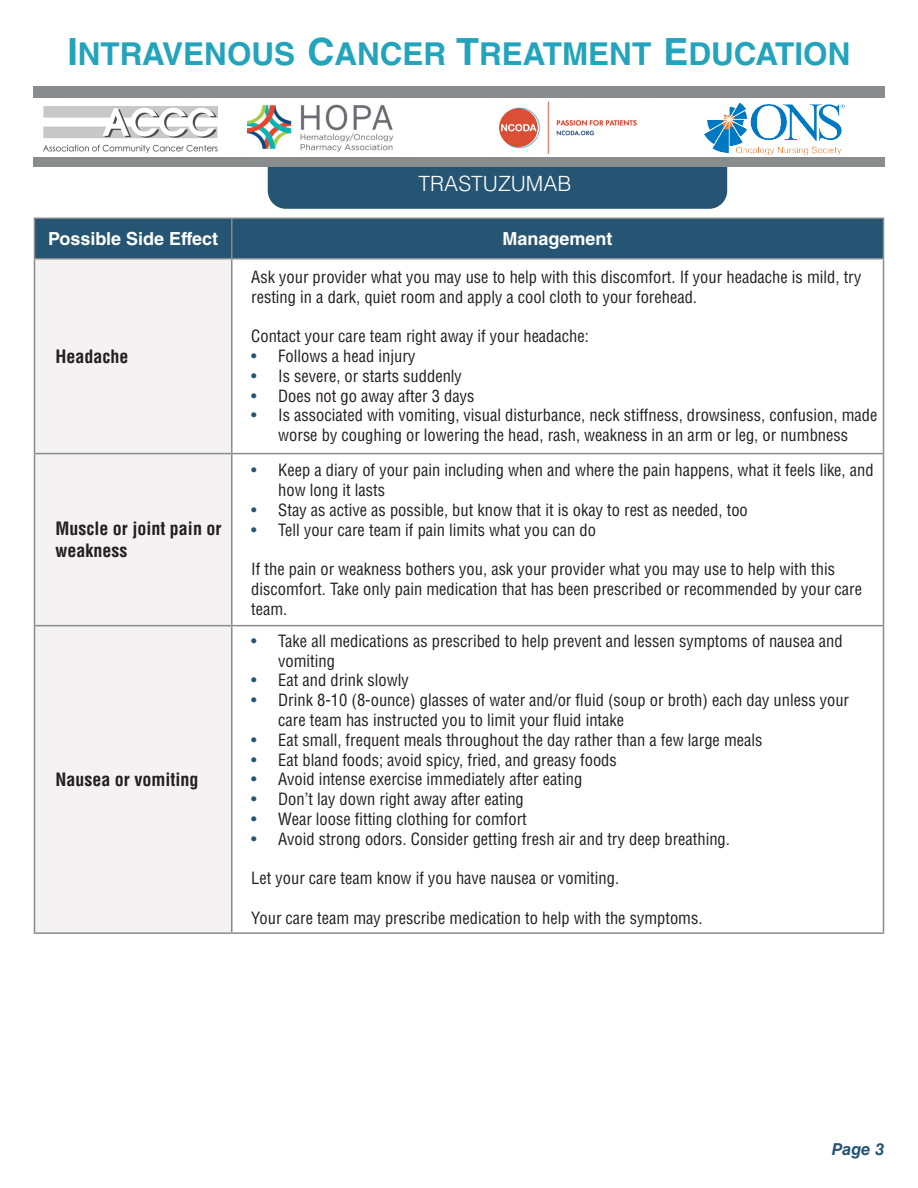
<style>
.page{position:relative;width:918px;height:1188px;background:#fff}
.page>*{position:absolute;margin:0;border:0;box-sizing:border-box;transform-origin:0 0}
.t1{font:700 31.5px "Helvetica LT Std";color:#23a4bc}
.t2{font:300 21px "Helvetica LT Std";color:#fff}
.table_bold_text{font:700 condensed 18px/21.6px "Helvetica LT Std";color:#231f20}
.table_column_head{font:700 18px "Helvetica LT Std";color:#fff}
.table_Roman_text{font:condensed 16.5px/19.8px "Helvetica LT Std";color:#231f20}
.t3{font:italic 700 16.5px "Helvetica LT Std";color:#255572}
.s1{font-size:37.5px}
.s2{color:#255572}
</style>
<div class="page">
<div style="left:268px;top:139px;width:459px;height:70px;background:#255572;border-radius:18px"></div>
<div style="left:34px;top:87px;width:850px;height:80px;background:#888c8d"></div>
<div style="left:35px;top:219px;width:848px;height:39px;background:#255572"></div>
<div style="left:35px;top:260px;width:196px;height:672px;background:#f5f2f3"></div>
<hr style="left:231px;top:219px;width:1px;height:39px;background:#8a8b8d">
<hr style="left:231px;top:260px;width:1px;height:193px;background:#8a8b8d">
<hr style="left:231px;top:454px;width:1px;height:171px;background:#8a8b8d">
<hr style="left:231px;top:626px;width:1px;height:306px;background:#8a8b8d">
<hr style="left:34px;top:260px;width:1px;height:193px;background:#8a8b8d">
<hr style="left:34px;top:454px;width:1px;height:171px;background:#8a8b8d">
<hr style="left:34px;top:626px;width:1px;height:306px;background:#8a8b8d">
<hr style="left:883px;top:260px;width:1px;height:193px;background:#8a8b8d">
<hr style="left:883px;top:454px;width:1px;height:171px;background:#8a8b8d">
<hr style="left:883px;top:626px;width:1px;height:306px;background:#8a8b8d">
<hr style="left:34px;top:932px;width:198px;height:2px;background:#8a8b8d">
<hr style="left:232px;top:932px;width:652px;height:2px;background:#8a8b8d">
<hr style="left:34px;top:218px;width:198px;height:1px;background:#8a8b8d">
<hr style="left:34px;top:219px;width:1px;height:39px;background:#8a8b8d">
<hr style="left:232px;top:218px;width:652px;height:1px;background:#8a8b8d">
<hr style="left:883px;top:219px;width:1px;height:39px;background:#8a8b8d">
<hr style="left:34px;top:258px;width:198px;height:2px;background:#8a8b8d">
<hr style="left:232px;top:258px;width:652px;height:2px;background:#8a8b8d">
<hr style="left:34px;top:453px;width:198px;height:1px;background:#8a8b8d">
<hr style="left:232px;top:453px;width:652px;height:1px;background:#8a8b8d">
<hr style="left:34px;top:625px;width:198px;height:1px;background:#8a8b8d">
<hr style="left:232px;top:625px;width:652px;height:1px;background:#8a8b8d">
<div style="left:18px;top:98px;width:866px;height:59px;background:#fff"></div>
<img style="left:248px;top:104px;width:146px;height:48px">
<img style="left:704px;top:102px;width:140px;height:53px">
<img style="left:44px;top:107px;width:174px;height:45px">
<img style="left:499px;top:101px;width:138px;height:53px">
<h1 class="t1" style="left:67px;top:35px;width:785px"><span class="s1">I</span>NTRAVENOUS <span class="s1">C</span>ANCER <span class="s1">T</span>REATMENT <span class="s1">E</span>DUCATION</h1>
<p class="t2" style="left:419px;top:170px;width:154px">TRASTUZUMAB</p>
<p class="table_column_head" style="left:48px;top:228px;width:172px">Possible Side Effect</p>
<p class="table_column_head" style="left:503px;top:228px;width:112px">Management</p>
<p class="table_bold_text" style="left:56px;top:345px;width:74px">Headache</p>
<p class="table_bold_text" style="left:56px;top:518px;width:167px">Muscle or joint pain or weakness</p>
<p class="table_bold_text" style="left:56px;top:768px;width:144px">Nausea or vomiting</p>
<p class="table_Roman_text" style="left:251px;top:267px;width:612px">Ask your provider what you may use to help with this discomfort. If your headache is mild, try resting in a dark, quiet room and apply a cool cloth to your forehead.</p>
<p class="table_Roman_text" style="left:251px;top:326px;width:339px">Contact your care team right away if your headache:</p>
<p class="table_Roman_text" style="left:251px;top:346px;width:166px"><span class="s2">•</span> Follows a head injury</p>
<p class="table_Roman_text" style="left:251px;top:366px;width:212px"><span class="s2">•</span> Is severe, or starts suddenly</p>
<p class="table_Roman_text" style="left:251px;top:386px;width:225px"><span class="s2">•</span> Does not go away after 3 days</p>
<p class="table_Roman_text" style="left:251px;top:405px;width:628px;text-align:center"><span class="s2">•</span> Is associated with vomiting, visual disturbance, neck stiffness, drowsiness, confusion, made worse by coughing or lowering the head, rash, weakness in an arm or leg, or numbness</p>
<p class="table_Roman_text" style="left:278px;top:460px;width:597px;text-indent:-27px"><span class="s2">•</span> Keep a diary of your pain including when and where the pain happens, what it feels like, and how long it lasts</p>
<p class="table_Roman_text" style="left:251px;top:500px;width:498px"><span class="s2">•</span> Stay as active as possible, but know that it is okay to rest as needed, too</p>
<p class="table_Roman_text" style="left:251px;top:520px;width:346px"><span class="s2">•</span> Tell your care team if pain limits what you can do</p>
<p class="table_Roman_text" style="left:251px;top:559px;width:612px">If the pain or weakness bothers you, ask your provider what you may use to help with this discomfort. Take only pain medication that has been prescribed or recommended by your care team.</p>
<p class="table_Roman_text" style="left:278px;top:631px;width:566px;text-indent:-27px"><span class="s2">•</span> Take all medications as prescribed to help prevent and lessen symptoms of nausea and vomiting</p>
<p class="table_Roman_text" style="left:251px;top:670px;width:159px"><span class="s2">•</span> Eat and drink slowly</p>
<p class="table_Roman_text" style="left:278px;top:690px;width:572px;text-indent:-27px"><span class="s2">•</span> Drink 8-10 (8-ounce) glasses of water and/or fluid (soup or broth) each day unless your care team has instructed you to limit your fluid intake</p>
<p class="table_Roman_text" style="left:251px;top:730px;width:513px"><span class="s2">•</span> Eat small, frequent meals throughout the day rather than a few large meals</p>
<p class="table_Roman_text" style="left:251px;top:750px;width:367px"><span class="s2">•</span> Eat bland foods; avoid spicy, fried, and greasy foods</p>
<p class="table_Roman_text" style="left:251px;top:769px;width:333px"><span class="s2">•</span> Avoid intense exercise immediately after eating</p>
<p class="table_Roman_text" style="left:251px;top:789px;width:274px"><span class="s2">•</span> Don’t lay down right away after eating</p>
<p class="table_Roman_text" style="left:251px;top:809px;width:277px"><span class="s2">•</span> Wear loose fitting clothing for comfort</p>
<p class="table_Roman_text" style="left:251px;top:829px;width:480px"><span class="s2">•</span> Avoid strong odors. Consider getting fresh air and try deep breathing.</p>
<p class="table_Roman_text" style="left:251px;top:868px;width:369px">Let your care team know if you have nausea or vomiting.</p>
<p class="table_Roman_text" style="left:251px;top:908px;width:453px">Your care team may prescribe medication to help with the symptoms.</p>
<p class="t3" style="left:832px;top:1139px;width:54px">Page 3</p>
</div>
